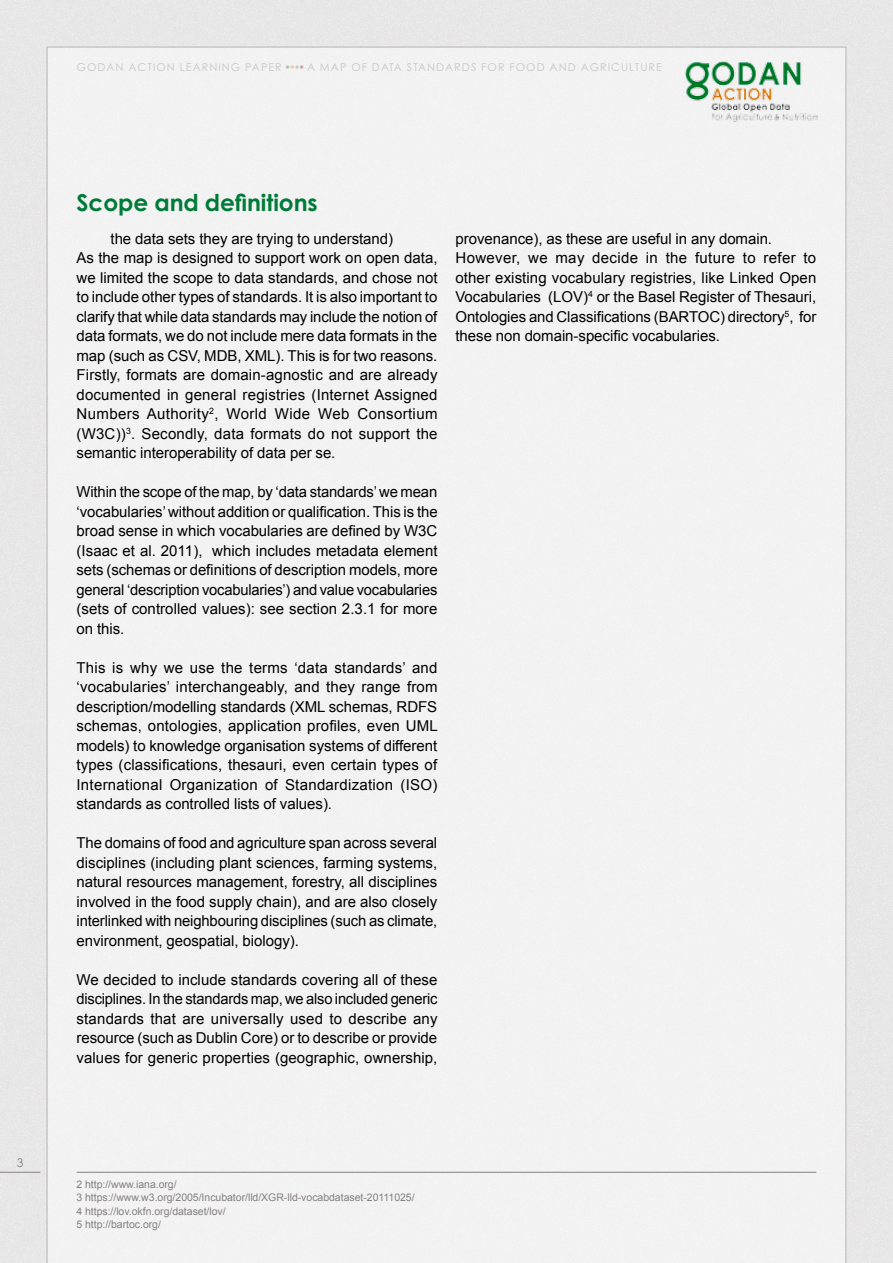
<style>
.page{position:relative;width:893px;height:1263px;background:#e8e6e8}
.page>*{position:absolute;margin:0;border:0;box-sizing:border-box;transform-origin:0 0}
.t1{font:700 23.25px "Century Gothic Std";letter-spacing:-.005em;color:#007a38}
.t2{font:15px/19.5px "Arial";letter-spacing:-.005em;color:#000;text-align:justify}
.t3{font:12px "Century Gothic Std";color:#848083}
.t4{font:10.8px "Century Gothic Std";letter-spacing:.095em;color:#c9c6c9}
.t5{font:10.5px/13.5px "Arial";letter-spacing:-.005em;color:#848083}
.s1{color:#a8c2a4}
.s2{color:#eac89f}
.s3{color:#cd9da3}
</style>
<div class="page">
<div style="left:47px;top:47px;width:799px;height:1216px;background:#f3f2f3"></div>
<img style="left:685px;top:61px;width:132px;height:60px">
<hr style="left:77px;top:1172px;width:739px;height:1px;background:#848083">
<hr style="left:0;top:1172px;width:40px;height:1px;background:#848083">
<p class="t3" style="left:17px;top:1155px;width:8px">3</p>
<p class="t4" style="left:77px;top:60px;width:587px">GODAN ACTION LEARNING PAPER <span class="s1">•</span><span class="s2">•</span>•<span class="s3">•</span> A MAP OF DATA STANDARDS FOR FOOD AND AGRICULTURE</p>
<h1 class="t1" style="left:77px;top:188px;width:243px">Scope and definitions</h1>
<p class="t2" style="left:77px;top:229px;width:363px;text-align:left;text-indent:34px">the data sets they are trying to understand)<br>As the map is designed to support work on open data, we limited the scope to data standards, and chose not to include other types of standards. It is also important to clarify that while data standards may include the notion of data formats, we do not include mere data formats in the map (such as CSV, MDB, XML). This is for two reasons.<br>Firstly, formats are domain-agnostic and are already documented in general registries (Internet Assigned Numbers Authority<sup>2</sup>, World Wide Web Consortium (W3C))<sup>3</sup>. Secondly, data formats do not support the semantic interoperability of data per se.</p>
<p class="t2" style="left:77px;top:482px;width:363px">Within the scope of the map, by ‘data standards’ we mean ‘vocabularies’ without addition or qualification. This is the broad sense in which vocabularies are defined by W3C (Isaac et al. 2011), which includes metadata element sets (schemas or definitions of description models, more general ‘description vocabularies’) and value vocabularies (sets of controlled values): see section 2.3.1 for more on this.</p>
<p class="t2" style="left:77px;top:658px;width:363px">This is why we use the terms ‘data standards’ and ‘vocabularies’ interchangeably, and they range from description/modelling standards (XML schemas, RDFS schemas, ontologies, application profiles, even UML models) to knowledge organisation systems of different types (classifications, thesauri, even certain types of International Organization of Standardization (ISO) standards as controlled lists of values).</p>
<p class="t2" style="left:77px;top:833px;width:362px">The domains of food and agriculture span across several disciplines (including plant sciences, farming systems, natural resources management, forestry, all disciplines involved in the food supply chain), and are also closely interlinked with neighbouring disciplines (such as climate, environment, geospatial, biology).</p>
<p class="t2" style="left:77px;top:970px;width:363px">We decided to include standards covering all of these disciplines. In the standards map, we also included generic standards that are universally used to describe any resource (such as Dublin Core) or to describe or provide values for generic properties (geographic, ownership,</p>
<p class="t2" style="left:455px;top:229px;width:362px;text-align:left">provenance), as these are useful in any domain.<br>However, we may decide in the future to refer to other existing vocabulary registries, like Linked Open Vocabularies (LOV)<sup>4</sup> or the Basel Register of Thesauri, Ontologies and Classifications (BARTOC) directory<sup>5</sup>, for these non domain-specific vocabularies.</p>
<p class="t5" style="left:77px;top:1177px;width:340px">2 http://www.iana.org/<br>3 https://www.w3.org/2005/Incubator/lld/XGR-lld-vocabdataset-20111025/ 4 https://lov.okfn.org/dataset/lov/<br>5 http://bartoc.org/</p>
</div>
